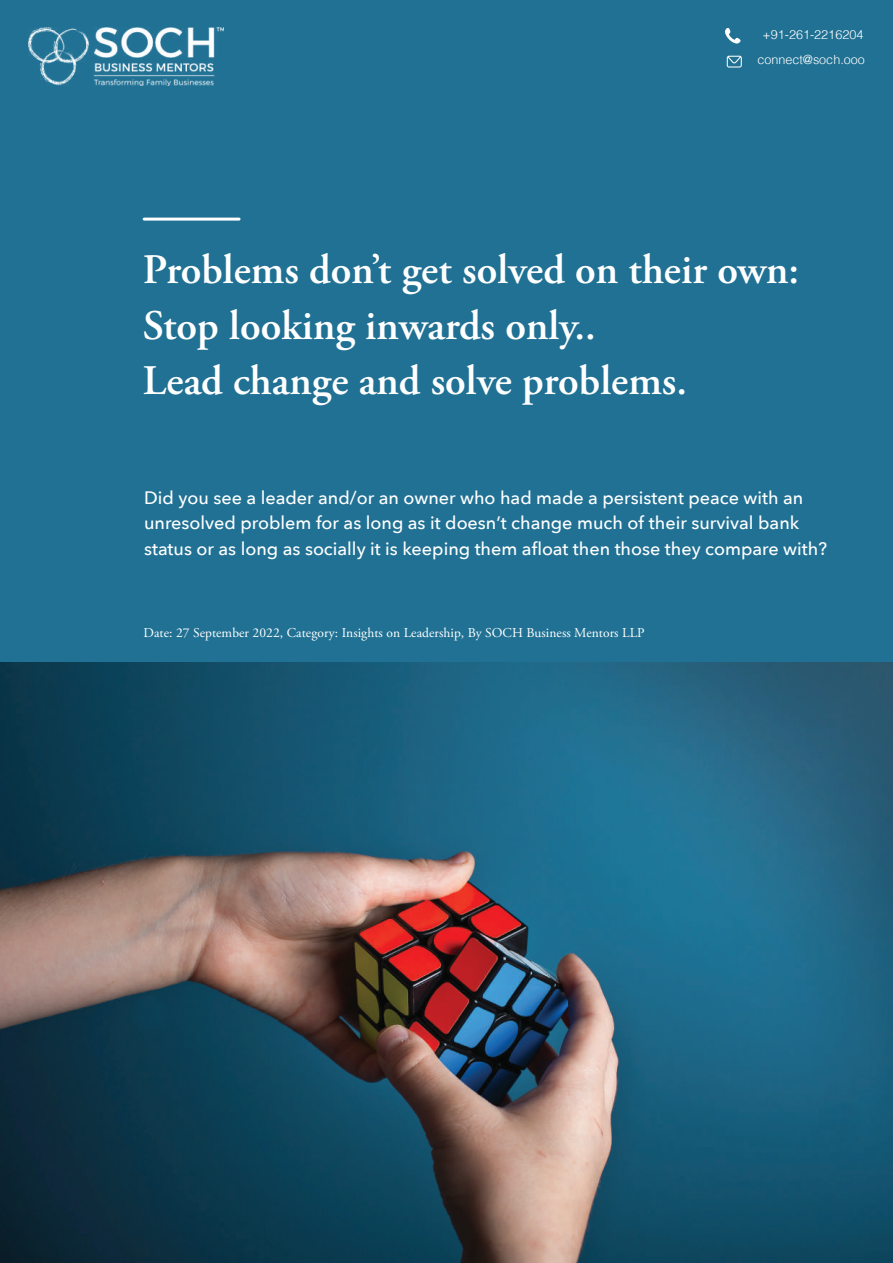
<style>
.page{position:relative;width:893px;height:1263px;background:#207194}
.page>*{position:absolute;margin:0;border:0;box-sizing:border-box;transform-origin:0 0}
.t1{font:600 42px/55.5px "Adobe Garamond Pro";color:#fff}
.t2{font:500 18px/25.5px "Avenir Next";color:#fff}
.t3{font:13.5px "Adobe Garamond Pro";letter-spacing:.005em;color:#fff}
.t4{font:300 12.6px/24.6px "Helvetica";color:#fff;text-align:center}
</style>
<div class="page">
<svg style="left:727px;top:56px;width:15px;height:12px"></svg>
<svg style="left:725px;top:28px;width:16px;height:16px"></svg>
<img style="left:29px;top:28px;width:194px;height:58px">
<img style="left:0;top:663px;width:893px;height:600px">
<hr style="left:144px;top:218px;width:95px;height:3px;background:#fff">
<p class="t4" style="left:757px;top:21px;width:109px">+91-261-2216204 connect@soch.ooo</p>
<h1 class="t1" style="left:143px;top:243px;width:658px">Problems don’t get solved on their own:<br>Stop looking inwards only..<br>Lead change and solve problems.</h1>
<p class="t2" style="left:144px;top:484px;width:685px">Did you see a leader and/or an owner who had made a persistent peace with an unresolved problem for as long as it doesn’t change much of their survival bank status or as long as socially it is keeping them afloat then those they compare with?</p>
<p class="t3" style="left:144px;top:625px;width:503px">Date: 27 September 2022, Category: Insights on Leadership, By SOCH Business Mentors LLP</p>
</div>
